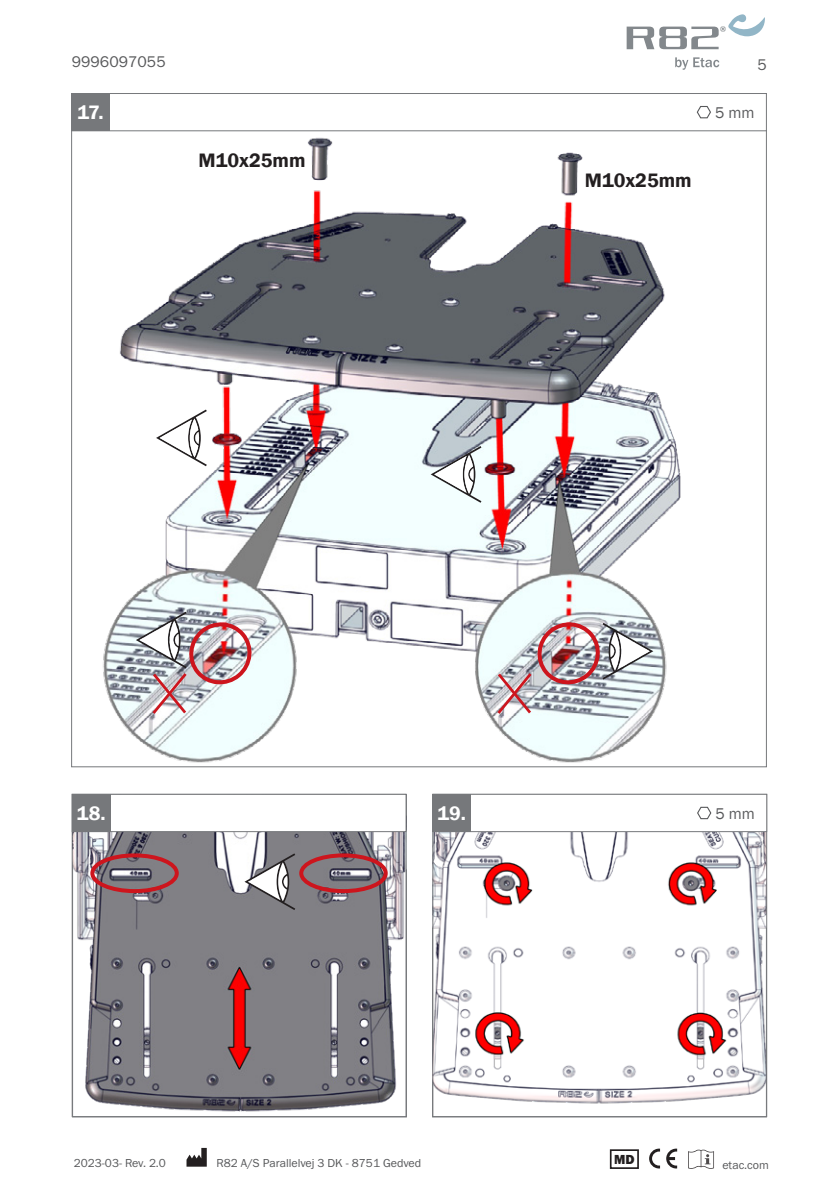
<style>
.page{position:relative;width:840px;height:1191px;background:#fff}
.page>*{position:absolute;margin:0;border:0;box-sizing:border-box;transform-origin:0 0}
.t1{font:600 20px "Franklin Gothic";color:#231f20}
.t2{font:600 20px "Franklin Gothic";color:#fff}
.t3{font:16px "Franklin Gothic URW Boo";color:#57585a}
.R82_Værktøjstekst{font:16px "Franklin Gothic";color:#57585a}
.t4{font:800 13.4px "Franklin Gothic";color:#231f20}
.t5{font:12px "Franklin Gothic URW Boo";color:#57585a}
</style>
<div class="page">
<svg style="left:626px;top:14px;width:138px;height:35px"></svg>
<svg style="left:675px;top:57px;width:44px;height:13px"></svg>
<svg style="left:186px;top:1147px;width:21px;height:20px"></svg>
<svg style="left:688px;top:1149px;width:25px;height:19px"></svg>
<svg style="left:649px;top:1148px;width:10px;height:20px"></svg>
<svg style="left:666px;top:1148px;width:10px;height:20px"></svg>
<div style="left:609px;top:1149px;width:29px;height:20px;border:2px solid #231f20"></div>
<img style="left:73px;top:131px;width:691px;height:632px">
<img style="left:74px;top:832px;width:330px;height:280px">
<div style="left:299px;top:853px;width:88px;height:40px;border:4px solid #cd151d;border-radius:50%"></div>
<div style="left:90px;top:853px;width:89px;height:40px;border:4px solid #cd151d;border-radius:50%"></div>
<img style="left:434px;top:832px;width:330px;height:272px">
<div style="left:72px;top:794px;width:334px;height:38px;background:#fff;border:1px solid #76787b"></div>
<svg style="left:697px;top:806px;width:14px;height:13px"></svg>
<div style="left:432px;top:794px;width:334px;height:38px;border:1px solid #76787b"></div>
<svg style="left:696px;top:106px;width:15px;height:13px"></svg>
<div style="left:71px;top:93px;width:695px;height:38px;border:1px solid #76787b"></div>
<div style="left:432px;top:794px;width:39px;height:37px;background:#76787b"></div>
<div style="left:72px;top:794px;width:38px;height:37px;background:#76787b"></div>
<div style="left:71px;top:93px;width:39px;height:37px;background:#76787b"></div>
<svg style="left:156px;top:409px;width:51px;height:57px"></svg>
<svg style="left:136px;top:611px;width:121px;height:106px"></svg>
<svg style="left:244px;top:853px;width:51px;height:57px"></svg>
<svg style="left:494px;top:621px;width:159px;height:96px"></svg>
<svg style="left:430px;top:446px;width:51px;height:57px"></svg>
<h2 class="t3" style="left:72px;top:52px;width:95px">9996097055</h2>
<h2 class="t3" style="left:757px;top:55px;width:11px">5</h2>
<p class="t2" style="left:77px;top:100px;width:28px">17.</p>
<p class="t1" style="left:198px;top:148px;width:108px">M10x25mm</p>
<p class="t1" style="left:584px;top:168px;width:108px">M10x25mm</p>
<p class="R82_Værktøjstekst" style="left:714px;top:103px;width:41px">5 mm</p>
<p class="t2" style="left:77px;top:800px;width:30px">18.</p>
<p class="t2" style="left:437px;top:800px;width:30px">19.</p>
<p class="R82_Værktøjstekst" style="left:715px;top:804px;width:41px">5 mm</p>
<p class="t5" style="left:74px;top:1155px;width:94px">2023-03- Rev. 2.0</p>
<p class="t5" style="left:216px;top:1155px;width:206px">R82 A/S Parallelvej 3 DK - 8751 Gedved</p>
<p class="t4" style="left:613px;top:1150px;width:22px">MD</p>
<p class="t5" style="left:722px;top:1157px;width:48px">etac.com</p>
</div>
